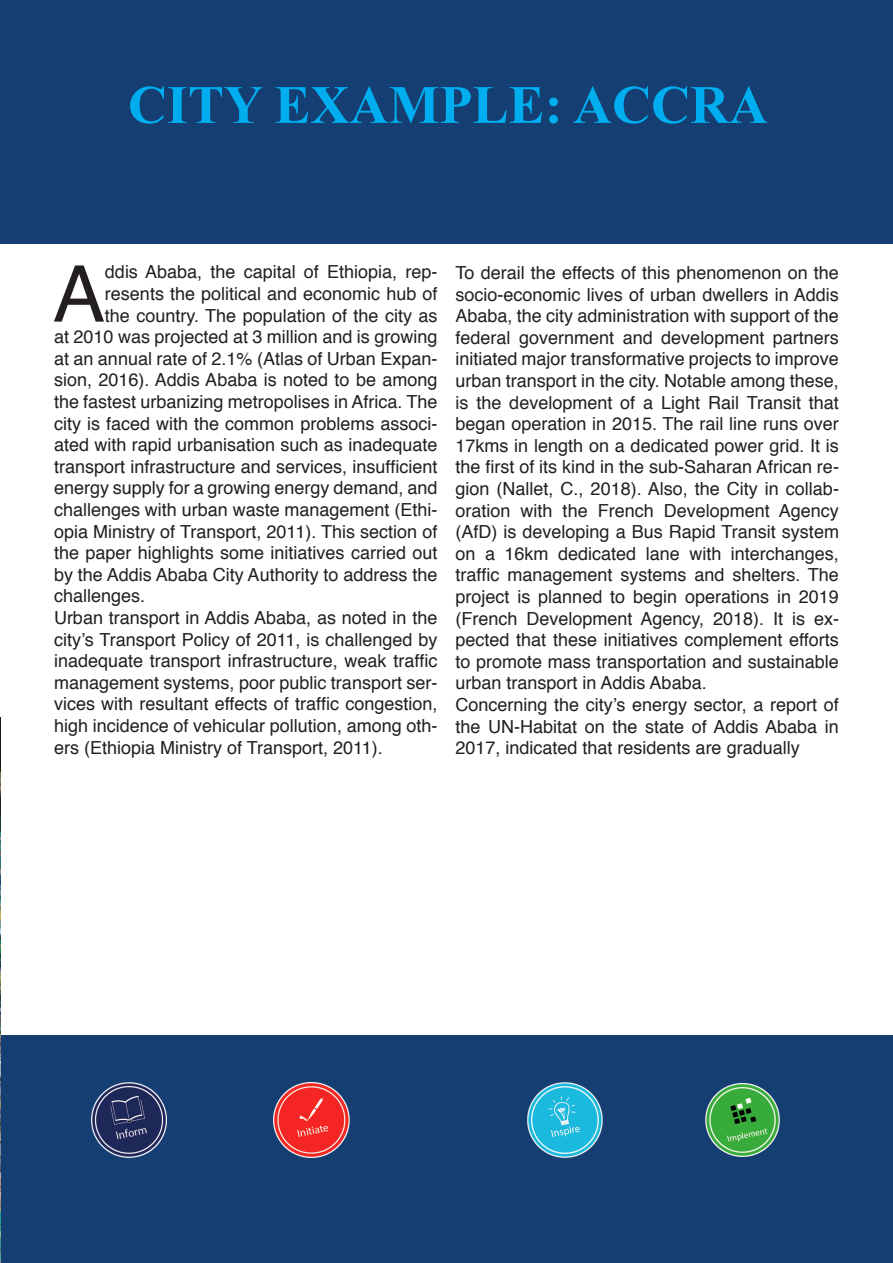
<style>
.page{position:relative;width:893px;height:1263px;background:#fff}
.page>*{position:absolute;margin:0;border:0;box-sizing:border-box;transform-origin:0 0}
.t1{font:78.3px "Helvetica";color:#231f20}
.t2{font:700 54px "Times New Roman";color:#00aeef}
.t3{font:18px/21.6px "Helvetica";color:#231f20}
</style>
<div class="page">
<div style="left:0;top:0;width:893px;height:244px;background:#153e72"></div>
<div style="left:0;top:1036px;width:893px;height:227px;background:#153e72"></div>
<img style="left:92px;top:1083px;width:74px;height:74px">
<img style="left:273px;top:1082px;width:76px;height:75px">
<img style="left:527px;top:1082px;width:76px;height:75px">
<img style="left:705px;top:1083px;width:74px;height:74px">
<img style="left:0;top:717px;width:1px;height:546px">
<h2 class="t2" style="left:128px;top:67px;width:641px">CITY EXAMPLE: ACCRA</h2>
<h1 class="t1" style="left:53px;top:234px;width:54px">A</h1>
<p class="t3" style="left:105px;top:262px;width:334px">ddis Ababa, the capital of Ethiopia, rep-</p>
<p class="t3" style="left:105px;top:283px;width:334px">resents the political and economic hub of</p>
<p class="t3" style="left:105px;top:305px;width:334px">the country. The population of the city as</p>
<p class="t3" style="left:54px;top:327px;width:385px">at 2010 was projected at 3 million and is growing</p>
<p class="t3" style="left:54px;top:348px;width:385px">at an annual rate of 2.1% (Atlas of Urban Expan-</p>
<p class="t3" style="left:54px;top:370px;width:385px">sion, 2016). Addis Ababa is noted to be among</p>
<p class="t3" style="left:54px;top:391px;width:385px">the fastest urbanizing metropolises in Africa. The</p>
<p class="t3" style="left:54px;top:413px;width:385px">city is faced with the common problems associ-</p>
<p class="t3" style="left:54px;top:435px;width:385px">ated with rapid urbanisation such as inadequate</p>
<p class="t3" style="left:54px;top:456px;width:385px">transport infrastructure and services, insufficient</p>
<p class="t3" style="left:54px;top:478px;width:385px">energy supply for a growing energy demand, and</p>
<p class="t3" style="left:54px;top:499px;width:385px">challenges with urban waste management (Ethi-</p>
<p class="t3" style="left:54px;top:521px;width:385px">opia Ministry of Transport, 2011). This section of</p>
<p class="t3" style="left:54px;top:543px;width:385px">the paper highlights some initiatives carried out</p>
<p class="t3" style="left:54px;top:564px;width:385px">by the Addis Ababa City Authority to address the</p>
<p class="t3" style="left:54px;top:586px;width:93px">challenges.</p>
<p class="t3" style="left:54px;top:607px;width:385px">Urban transport in Addis Ababa, as noted in the</p>
<p class="t3" style="left:54px;top:629px;width:385px">city’s Transport Policy of 2011, is challenged by</p>
<p class="t3" style="left:54px;top:651px;width:385px">inadequate transport infrastructure, weak traffic</p>
<p class="t3" style="left:54px;top:672px;width:385px">management systems, poor public transport ser-</p>
<p class="t3" style="left:54px;top:694px;width:385px">vices with resultant effects of traffic congestion,</p>
<p class="t3" style="left:54px;top:715px;width:385px">high incidence of vehicular pollution, among oth-</p>
<p class="t3" style="left:54px;top:737px;width:330px">ers (Ethiopia Ministry of Transport, 2011).</p>
<p class="t3" style="left:455px;top:262px;width:385px">To derail the effects of this phenomenon on the socio-economic lives of urban dwellers in Addis Ababa, the city administration with support of the federal government and development partners initiated major transformative projects to improve urban transport in the city. Notable among these, is the development of a Light Rail Transit that began operation in 2015. The rail line runs over 17kms in length on a dedicated power grid. It is the first of its kind in the sub-Saharan African re&shy;gion (Nallet, C., 2018). Also, the City in collab&shy;oration with the French Development Agency (AfD) is developing a Bus Rapid Transit system on a 16km dedicated lane with interchanges, traffic management systems and shelters. The project is planned to begin operations in 2019 (French Development Agency, 2018). It is ex&shy;pected that these initiatives complement efforts to promote mass transportation and sustainable urban transport in Addis Ababa.<br>Concerning the city’s energy sector, a report of the UN-Habitat on the state of Addis Ababa in 2017, indicated that residents are gradually</p>
</div>
